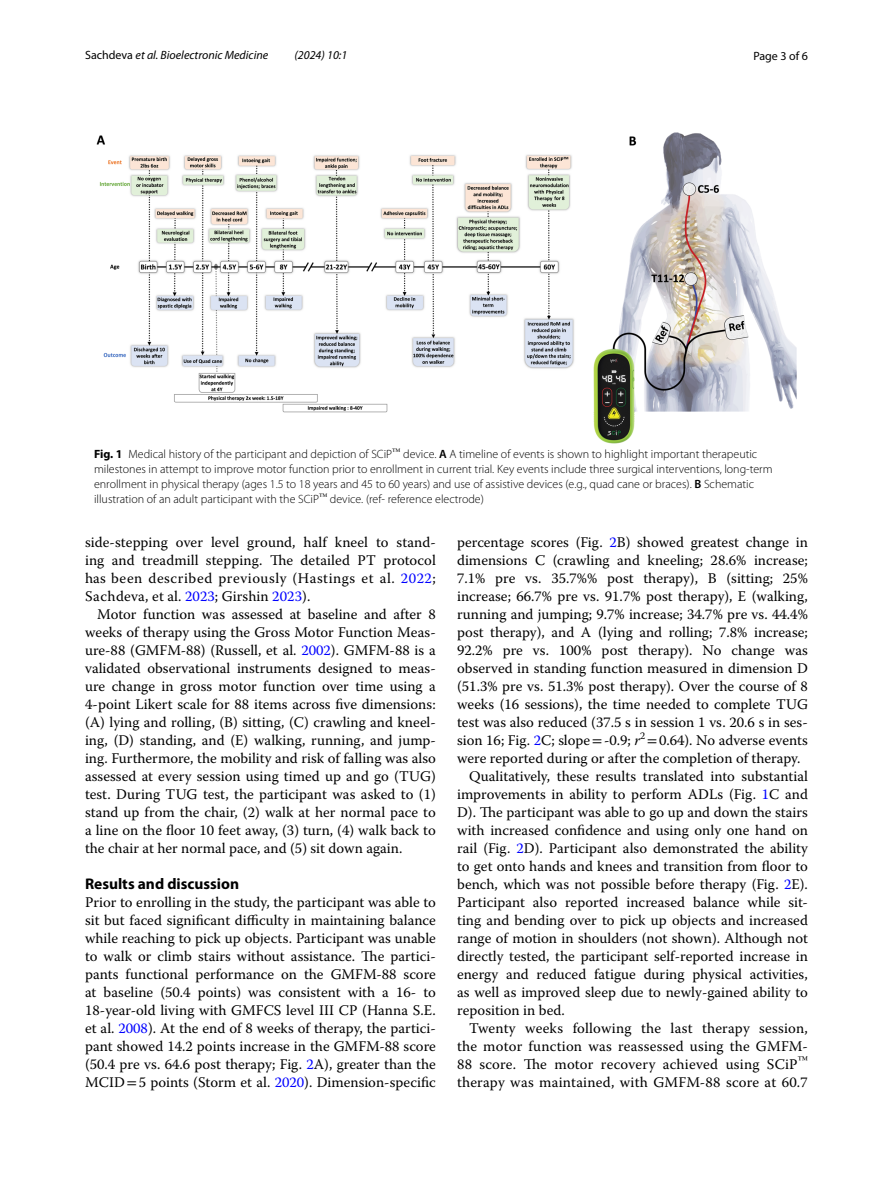
<style>
.page{position:relative;width:893px;height:1187px;background:#fff}
.page>*{position:absolute;margin:0;border:0;box-sizing:border-box;transform-origin:0 0}
.t1{font:700 15.45px "Myriad Pro";color:#000}
.t2{font:14.7px/18px "Warnock Pro";color:#000;text-align:justify}
.t3{font:300 12px/15px "Myriad Pro";color:#000}
.t4{font:italic 12px "Myriad Pro";color:#000}
.t5{font:12px "Myriad Pro";color:#000}
.s1{font-style:normal}
.s2{font-weight:700}
.s3{font-weight:600}
.s4{color:#00f}
.s5{font-family:"STIX"}
.s6{font-style:italic}
</style>
<div class="page">
<img style="left:96px;top:133px;width:701px;height:310px">
<p class="t4" style="left:85px;top:48px;width:185px"><span class="s1">Sachdeva</span> et al. Bioelectronic Medicine</p>
<p class="t4" style="left:295px;top:48px;width:54px">(2024) 10:1</p>
<p class="t5" style="left:753px;top:48px;width:56px">Page 3 of 6</p>
<p class="t3" style="left:94px;top:447px;width:680px"><span class="s2">Fig. 1</span> Medical history of the participant and depiction of SCiP<sup>™</sup> device. <span class="s3">A</span> A timeline of events is shown to highlight important therapeutic milestones in attempt to improve motor function prior to enrollment in current trial. Key events include three surgical interventions, long-term enrollment in physical therapy (ages 1.5 to 18 years and 45 to 60 years) and use of assistive devices (e.g., quad cane or braces). <span class="s3">B</span> Schematic illustration of an adult participant with the SCiP<sup>™</sup> device. (ref- reference electrode)</p>
<p class="t2" style="left:85px;top:533px;width:352px">side-stepping over level ground, half kneel to stand&shy;ing and treadmill stepping. The detailed PT protocol has been described previously (Hastings et al. <span class="s4">2022</span>; Sachdeva, et al. <span class="s4">2023</span>; Girshin <span class="s4">2023</span>).</p>
<p class="t2" style="left:85px;top:605px;width:352px;text-indent:12px">Motor function was assessed at baseline and after 8 weeks of therapy using the Gross Motor Function Meas&shy;ure-88 (GMFM-88) (Russell, et al. <span class="s4">2002</span>). GMFM-88 is a validated observational instruments designed to meas&shy;ure change in gross motor function over time using a 4-point Likert scale for 88 items across five dimensions: (A) lying and rolling, (B) sitting, (C) crawling and kneel&shy;ing, (D) standing, and (E) walking, running, and jump&shy;ing. Furthermore, the mobility and risk of falling was also assessed at every session using timed up and go (TUG) test. During TUG test, the participant was asked to (1) stand up from the chair, (2) walk at her normal pace to a line on the floor 10 feet away, (3) turn, (4) walk back to the chair at her normal pace, and (5) sit down again.</p>
<p class="t1" style="left:85px;top:873px;width:156px">Results and discussion</p>
<p class="t2" style="left:85px;top:893px;width:352px">Prior to enrolling in the study, the participant was able to sit but faced significant difficulty in maintaining balance while reaching to pick up objects. Participant was unable to walk or climb stairs without assistance. The partici&shy;pants functional performance on the GMFM-88 score at baseline (50.4 points) was consistent with a 16- to 18-year-old living with GMFCS level III CP (Hanna S.E. et al. <span class="s4">2008</span>). At the end of 8 weeks of therapy, the partici&shy;pant showed 14.2 points increase in the GMFM-88 score (50.4 pre vs. 64.6 post therapy; Fig. <span class="s4">2</span>A), greater than the MCID<span class="s5">=</span>5 points (Storm et al. <span class="s4">2020</span>). Dimension-specific</p>
<p class="t2" style="left:457px;top:533px;width:352px">percentage scores (Fig. <span class="s4">2</span>B) showed greatest change in</p>
<p class="t2" style="left:457px;top:551px;width:352px">dimensions C (crawling and kneeling; 28.6% increase;</p>
<p class="t2" style="left:457px;top:569px;width:352px">7.1% pre vs. 35.7%% post therapy), B (sitting; 25%</p>
<p class="t2" style="left:457px;top:586px;width:352px">increase; 66.7% pre vs. 91.7% post therapy), E (walking,</p>
<p class="t2" style="left:457px;top:604px;width:352px">running and jumping; 9.7% increase; 34.7% pre vs. 44.4%</p>
<p class="t2" style="left:457px;top:622px;width:352px">post therapy), and A (lying and rolling; 7.8% increase;</p>
<p class="t2" style="left:457px;top:640px;width:352px">92.2% pre vs. 100% post therapy). No change was</p>
<p class="t2" style="left:457px;top:658px;width:352px">observed in standing function measured in dimension D</p>
<p class="t2" style="left:457px;top:676px;width:352px">(51.3% pre vs. 51.3% post therapy). Over the course of 8</p>
<p class="t2" style="left:457px;top:694px;width:352px">weeks (16 sessions), the time needed to complete TUG</p>
<p class="t2" style="left:457px;top:712px;width:352px">test was also reduced (37.5 s in session 1 vs. 20.6 s in ses-</p>
<p class="t2" style="left:457px;top:731px;width:352px">sion 16; Fig. <span class="s4">2</span>C; slope<span class="s5">=</span>-0.9; <span class="s6">r</span><sup>2</sup> <span class="s5">=</span>0.64). No adverse events</p>
<p class="t2" style="left:457px;top:749px;width:345px">were reported during or after the completion of therapy.</p>
<p class="t2" style="left:469px;top:767px;width:340px">Qualitatively, these results translated into substantial</p>
<p class="t2" style="left:457px;top:785px;width:352px">improvements in ability to perform ADLs (Fig. <span class="s4">1</span>C and</p>
<p class="t2" style="left:457px;top:803px;width:352px">D). The participant was able to go up and down the stairs</p>
<p class="t2" style="left:457px;top:821px;width:352px">with increased confidence and using only one hand on</p>
<p class="t2" style="left:457px;top:838px;width:352px">rail (Fig. <span class="s4">2</span>D). Participant also demonstrated the ability</p>
<p class="t2" style="left:457px;top:856px;width:352px">to get onto hands and knees and transition from floor to</p>
<p class="t2" style="left:457px;top:874px;width:352px">bench, which was not possible before therapy (Fig. <span class="s4">2</span>E).</p>
<p class="t2" style="left:457px;top:892px;width:352px">Participant also reported increased balance while sit-</p>
<p class="t2" style="left:457px;top:911px;width:352px">ting and bending over to pick up objects and increased</p>
<p class="t2" style="left:457px;top:929px;width:352px">range of motion in shoulders (not shown). Although not</p>
<p class="t2" style="left:457px;top:947px;width:352px">directly tested, the participant self-reported increase in</p>
<p class="t2" style="left:457px;top:965px;width:352px">energy and reduced fatigue during physical activities,</p>
<p class="t2" style="left:457px;top:983px;width:352px">as well as improved sleep due to newly-gained ability to</p>
<p class="t2" style="left:457px;top:1001px;width:109px">reposition in bed.</p>
<p class="t2" style="left:469px;top:1018px;width:340px">Twenty weeks following the last therapy session,</p>
<p class="t2" style="left:457px;top:1036px;width:352px">the motor function was reassessed using the GMFM-</p>
<p class="t2" style="left:457px;top:1054px;width:352px">88 score. The motor recovery achieved using SCiP<sup>™</sup></p>
<p class="t2" style="left:457px;top:1073px;width:352px">therapy was maintained, with GMFM-88 score at 60.7</p>
</div>
